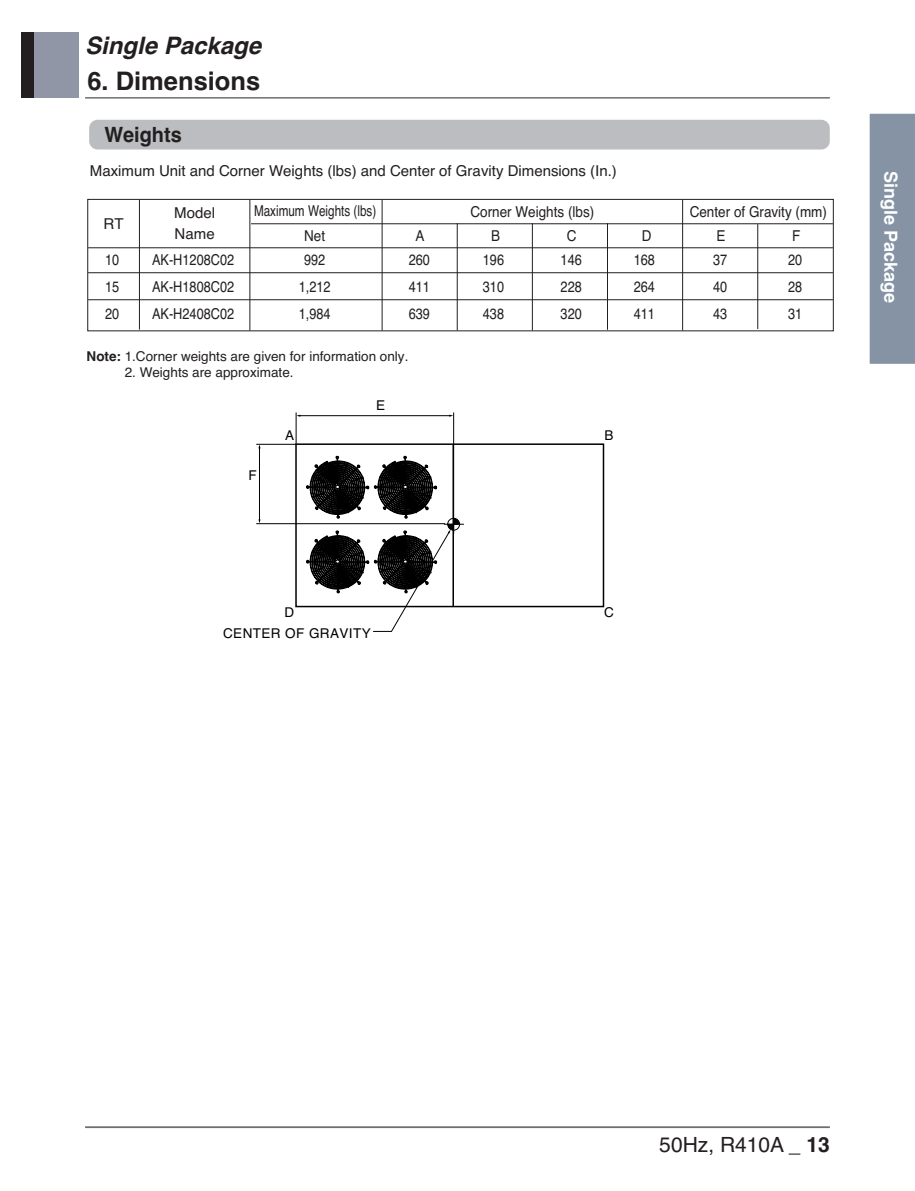
<style>
.page{position:relative;width:915px;height:1191px;background:#fff}
.page>*{position:absolute;margin:0;border:0;box-sizing:border-box;transform-origin:0 0}
.t1{font:700 25.5px "Helvetica";color:#231f20}
.t2{font:italic 700 24px "Helvetica";color:#231f20}
.t3{font:21px "Helvetica";color:#231f20}
.t4{font:700 21px "Helvetica";color:#231f20;scale:.95 1}
.t5{font:700 18px "Helvetica";color:#fff}
.t6{font:15px "Helvetica";color:#231f20;scale:.85 1}
.t7{font:15px/20.5px "Helvetica";color:#231f20}
.t8{font:15px "Helvetica";color:#231f20;scale:.9 1}
.t9{font:15px "Helvetica";color:#231f20;scale:.78 1}
.t10{font:13.5px "Helvetica";color:#231f20}
.t11{font:13.5px "Helvetica";letter-spacing:.03em;color:#000}
.s1{font-weight:700}
</style>
<div class="page">
<div style="left:21px;top:32px;width:22px;height:66px;background:#231f20"></div>
<div style="left:34px;top:32px;width:45px;height:66px;background:#9096a5"></div>
<hr style="left:85px;top:97px;width:744px;height:2px;background:#6d6e70">
<hr style="left:85px;top:1126px;width:744px;height:2px;background:#6d6e70">
<div style="left:869px;top:113px;width:45px;height:251px;background:#8593a5"></div>
<div style="left:295px;top:443px;width:309px;height:164px;border:2px solid #000"></div>
<hr style="left:256px;top:523px;width:189px;height:1px;background:#000">
<hr style="left:299px;top:415px;width:151px;height:1px;background:#000">
<hr style="left:256px;top:444px;width:40px;height:1px;background:#000">
<hr style="left:296px;top:412px;width:1px;height:32px;background:#000">
<hr style="left:259px;top:448px;width:1px;height:72px;background:#000">
<svg style="left:306px;top:412px;width:157px;height:220px"></svg>
<hr style="left:452px;top:445px;width:2px;height:162px;background:#000">
<div style="left:87px;top:199px;width:746px;height:132px;border:1px solid #231f20"></div>
<div style="left:89px;top:120px;width:740px;height:29px;background:#bbbdc0;border-radius:9px"></div>
<hr style="left:88px;top:272px;width:744px;height:1px;background:#231f20">
<hr style="left:88px;top:299px;width:744px;height:1px;background:#231f20">
<hr style="left:251px;top:223px;width:581px;height:1px;background:#231f20">
<hr style="left:88px;top:247px;width:744px;height:1px;background:#231f20">
<hr style="left:139px;top:200px;width:1px;height:129px;background:#231f20">
<hr style="left:249px;top:200px;width:1px;height:130px;background:#231f20">
<hr style="left:457px;top:223px;width:1px;height:107px;background:#231f20">
<hr style="left:532px;top:223px;width:1px;height:107px;background:#231f20">
<hr style="left:607px;top:223px;width:1px;height:107px;background:#231f20">
<hr style="left:382px;top:200px;width:1px;height:130px;background:#231f20">
<hr style="left:682px;top:200px;width:1px;height:130px;background:#231f20">
<hr style="left:757px;top:224px;width:1px;height:105px;background:#231f20">
<h2 class="t2" style="left:85px;top:37px;width:178px">Single Package</h2>
<h1 class="t1" style="left:87px;top:72px;width:174px">6. Dimensions</h1>
<h3 class="t4" style="left:105px;top:126px;width:83px">Weights</h3>
<p class="t7" style="left:90px;top:161px;width:528px">Maximum Unit and Corner Weights (lbs) and Center of Gravity Dimensions (In.)</p>
<p class="t9" style="left:254px;top:205px;width:158px">Maximum Weights (lbs)</p>
<p class="t7" style="left:104px;top:215px;width:21px">RT</p>
<p class="t7" style="left:174px;top:204px;width:42px">Model<br>Name</p>
<p class="t8" style="left:470px;top:206px;width:139px">Corner Weights (lbs)</p>
<p class="t8" style="left:689px;top:206px;width:154px">Center of Gravity (mm)</p>
<p class="t8" style="left:304px;top:230px;width:25px">Net</p>
<p class="t8" style="left:415px;top:230px;width:12px">A</p>
<p class="t8" style="left:491px;top:230px;width:12px">B</p>
<p class="t8" style="left:566px;top:230px;width:12px">C</p>
<p class="t8" style="left:641px;top:230px;width:12px">D</p>
<p class="t8" style="left:716px;top:230px;width:12px">E</p>
<p class="t8" style="left:791px;top:230px;width:11px">F</p>
<p class="t6" style="left:105px;top:254px;width:18px">10</p>
<p class="t6" style="left:152px;top:254px;width:98px">AK-H1208C02</p>
<p class="t6" style="left:304px;top:254px;width:27px">992</p>
<p class="t6" style="left:408px;top:254px;width:27px">260</p>
<p class="t6" style="left:482px;top:254px;width:27px">196</p>
<p class="t6" style="left:560px;top:254px;width:27px">146</p>
<p class="t6" style="left:633px;top:254px;width:27px">168</p>
<p class="t6" style="left:713px;top:254px;width:18px">37</p>
<p class="t6" style="left:787px;top:254px;width:18px">20</p>
<p class="t6" style="left:105px;top:281px;width:18px">15</p>
<p class="t6" style="left:152px;top:281px;width:98px">AK-H1808C02</p>
<p class="t6" style="left:299px;top:281px;width:39px">1,212</p>
<p class="t6" style="left:408px;top:281px;width:27px">411</p>
<p class="t6" style="left:482px;top:281px;width:27px">310</p>
<p class="t6" style="left:560px;top:281px;width:27px">228</p>
<p class="t6" style="left:633px;top:281px;width:27px">264</p>
<p class="t6" style="left:713px;top:281px;width:18px">40</p>
<p class="t6" style="left:787px;top:281px;width:18px">28</p>
<p class="t6" style="left:105px;top:308px;width:18px">20</p>
<p class="t6" style="left:152px;top:308px;width:98px">AK-H2408C02</p>
<p class="t6" style="left:299px;top:308px;width:39px">1,984</p>
<p class="t6" style="left:408px;top:308px;width:27px">639</p>
<p class="t6" style="left:482px;top:308px;width:27px">438</p>
<p class="t6" style="left:560px;top:308px;width:27px">320</p>
<p class="t6" style="left:633px;top:308px;width:27px">411</p>
<p class="t6" style="left:713px;top:308px;width:18px">43</p>
<p class="t6" style="left:787px;top:308px;width:18px">31</p>
<p class="t10" style="left:87px;top:351px;width:323px"><span class="s1">Note:</span> 1.Corner weights are given for information only.</p>
<p class="t10" style="left:125px;top:367px;width:170px">2. Weights are approximate.</p>
<p class="t11" style="left:248px;top:470px;width:10px">F</p>
<p class="t11" style="left:285px;top:431px;width:11px">A</p>
<p class="t11" style="left:284px;top:607px;width:11px">D</p>
<p class="t11" style="left:376px;top:400px;width:11px">E</p>
<p class="t11" style="left:223px;top:628px;width:149px">CENTER OF GRAVITY</p>
<p class="t11" style="left:604px;top:431px;width:11px">B</p>
<p class="t11" style="left:604px;top:607px;width:11px">C</p>
<p class="t5" style="left:896px;top:171px;width:134px;rotate:90deg">Single Package</p>
<h3 class="t3" style="left:659px;top:1136px;width:172px">50Hz, R410A _ <span class="s1">13</span></h3>
</div>
